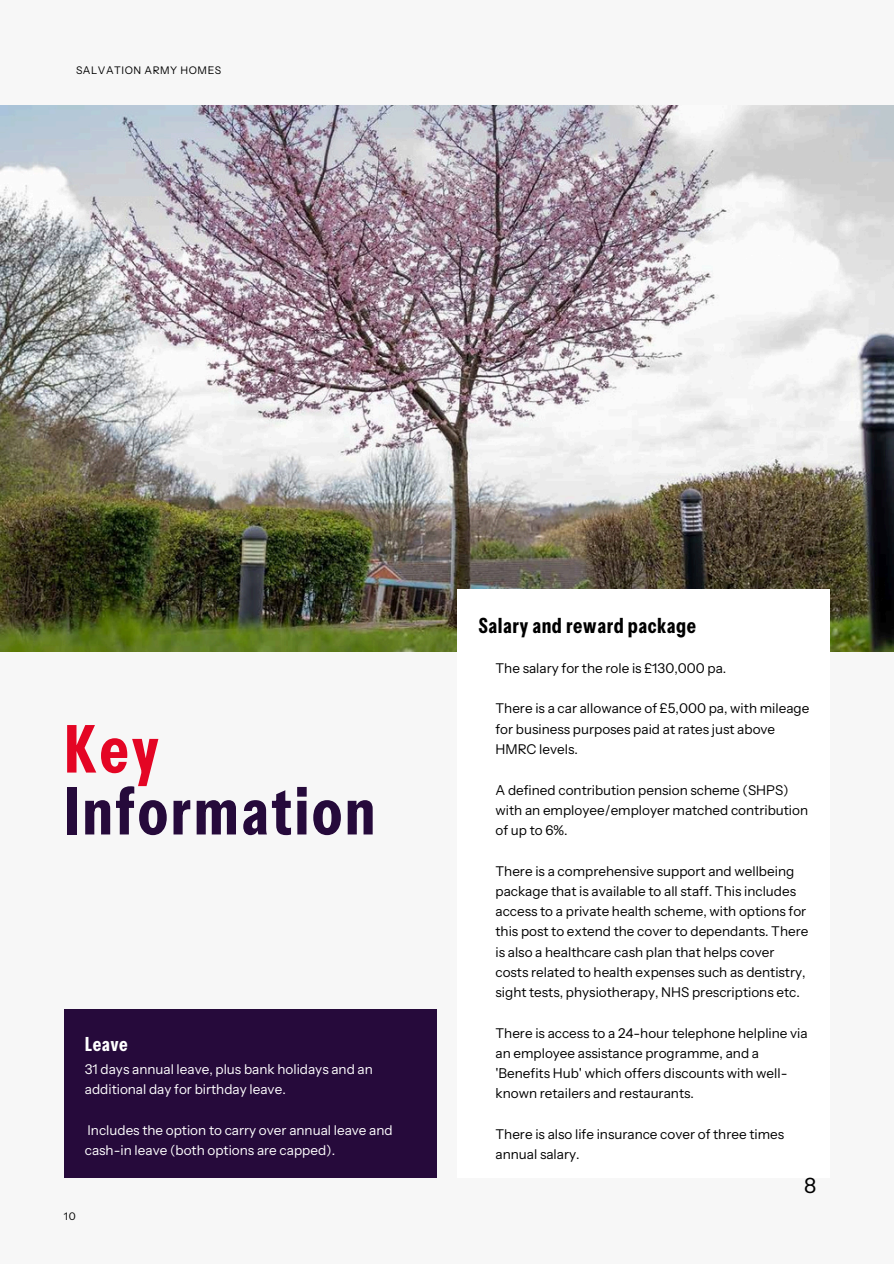
<style>
.page{position:relative;width:894px;height:1264px;background:#fff}
.page>*{position:absolute;margin:0;border:0;box-sizing:border-box;transform-origin:0 0}
.t1{font:700 66px/61.8px "Instrument Sans Condensed";letter-spacing:.04em;color:#260a3b}
.t2{font:700 21px "Instrument Sans Condensed";letter-spacing:.025em;color:#000}
.t3{font:21px "Instrument Sans";color:#000}
.t4{font:700 19.5px "Instrument Sans Condensed";letter-spacing:.02em;color:#fff}
.t5{font:13.5px/20.2px "Instrument Sans";color:#000}
.t6{font:13.5px/20.2px "Instrument Sans";color:#fff}
.t7{font:10.5px "Instrument Sans";letter-spacing:.05em;color:#000}
.s1{color:#e40524}
</style>
<div class="page">
<div style="left:0;top:0;width:893px;height:1263px;background:#f7f7f7"></div>
<div style="left:64px;top:1009px;width:372px;height:168px;background:#260a3b"></div>
<img style="left:0;top:106px;width:893px;height:545px">
<div style="left:457px;top:589px;width:372px;height:588px;background:#fff"></div>
<h4 class="t7" style="left:76px;top:64px;width:147px">SALVATION ARMY HOMES</h4>
<h4 class="t1" style="left:64px;top:718px;width:313px"><span class="s1">Key<br></span>Information</h4>
<p class="t4" style="left:85px;top:1032px;width:44px">Leave</p>
<p class="t6" style="left:85px;top:1058px;width:289px">31 days annual leave, plus bank holidays and an additional day for birthday leave.</p>
<p class="t6" style="left:85px;top:1119px;width:309px">Includes the option to carry over annual leave and cash-in leave (both options are capped).</p>
<h4 class="t7" style="left:64px;top:1210px;width:13px">10</h4>
<h2 class="t2" style="left:478px;top:613px;width:219px">Salary and reward package</h2>
<h4 class="t5" style="left:495px;top:658px;width:232px">The salary for the role is £130,000 pa.</h4>
<h4 class="t5" style="left:495px;top:698px;width:315px">There is a car allowance of £5,000 pa, with mileage for business purposes paid at rates just above<br>HMRC levels.</h4>
<h4 class="t5" style="left:495px;top:779px;width:314px">A defined contribution pension scheme (SHPS) with an employee/employer matched contribution of up to 6%.</h4>
<h4 class="t5" style="left:495px;top:860px;width:314px">There is a comprehensive support and wellbeing package that is available to all staff. This includes access to a private health scheme, with options for this post to extend the cover to dependants. There is also a healthcare cash plan that helps cover costs related to health expenses such as dentistry, sight tests, physiotherapy, NHS prescriptions etc.</h4>
<h4 class="t5" style="left:495px;top:1022px;width:313px">There is access to a 24-hour telephone helpline via an employee assistance programme, and a 'Benefits Hub' which offers discounts with well&shy;known retailers and restaurants.</h4>
<h1 class="t5" style="left:495px;top:1123px;width:290px">There is also life insurance cover of three times annual salary.</h1>
<h2 class="t3" style="left:804px;top:1172px;width:14px">8</h2>
</div>
